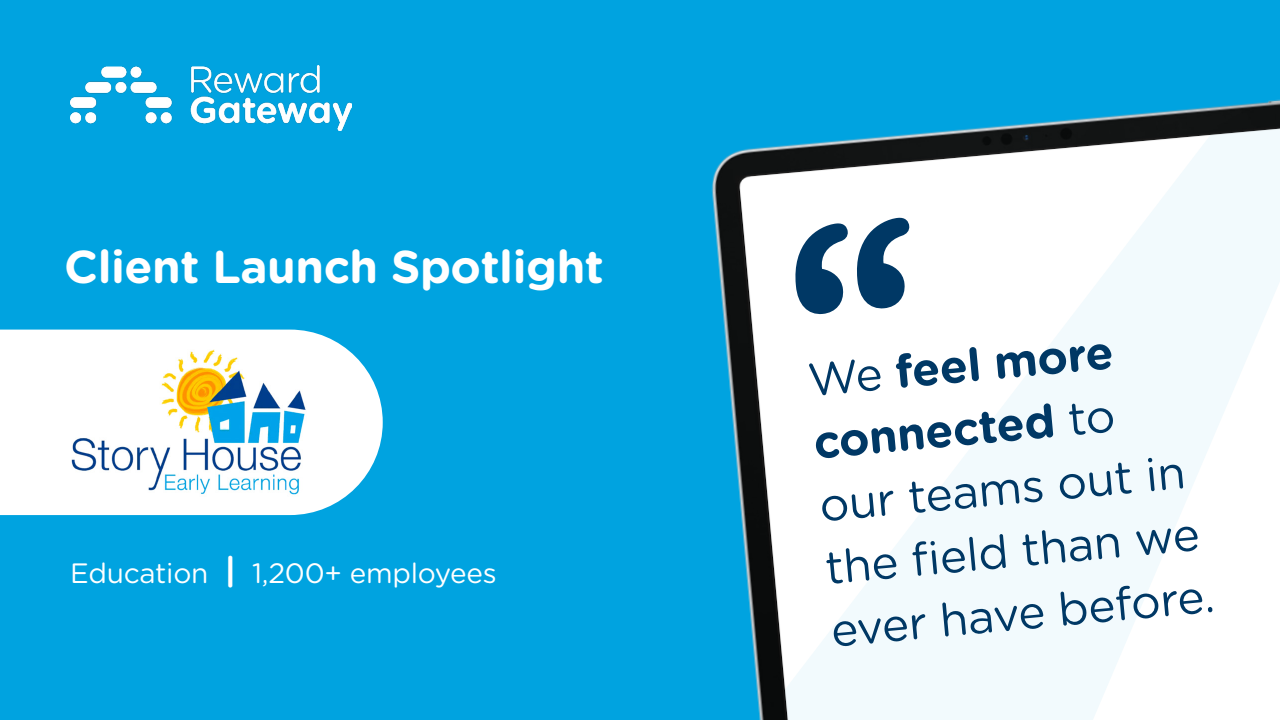
<style>
.page{position:relative;width:1280px;height:720px;background:#00a3e0}
.page>*{position:absolute;margin:0;border:0;box-sizing:border-box;transform-origin:0 0}
.t1{font:46.1px/62.9px "Gotham Rounded";color:#003865}
.t2{font:700 46px "Gotham Rounded";letter-spacing:-.01em;color:#fff}
.t3{font:28px "Gotham Rounded";letter-spacing:-.01em;color:#fff}
.s1{font-weight:700;font-size:34px}
.s2{font-weight:700}
</style>
<div class="page">
<img style="left:711px;top:99px;width:569px;height:621px">
<svg style="left:0;top:330px;width:383px;height:185px;background:#dcf2fa"></svg>
<img style="left:60px;top:345px;width:277px;height:155px">
<img style="left:70px;top:65px;width:281px;height:65px">
<svg style="left:794px;top:217px;width:116px;height:98px;background:#7795ad"></svg>
<p class="t2" style="left:64px;top:233px;width:541px">Client Launch Spotlight</p>
<p class="t3" style="left:70px;top:553px;width:428px">Education <span class="s1">|</span> 1,200+ employees</p>
<p class="t1" style="left:805px;top:346px;width:388px;rotate:-5deg">We <span class="s2">feel more connected</span> to our teams out in the fi eld than we ever have before.</p>
</div>
